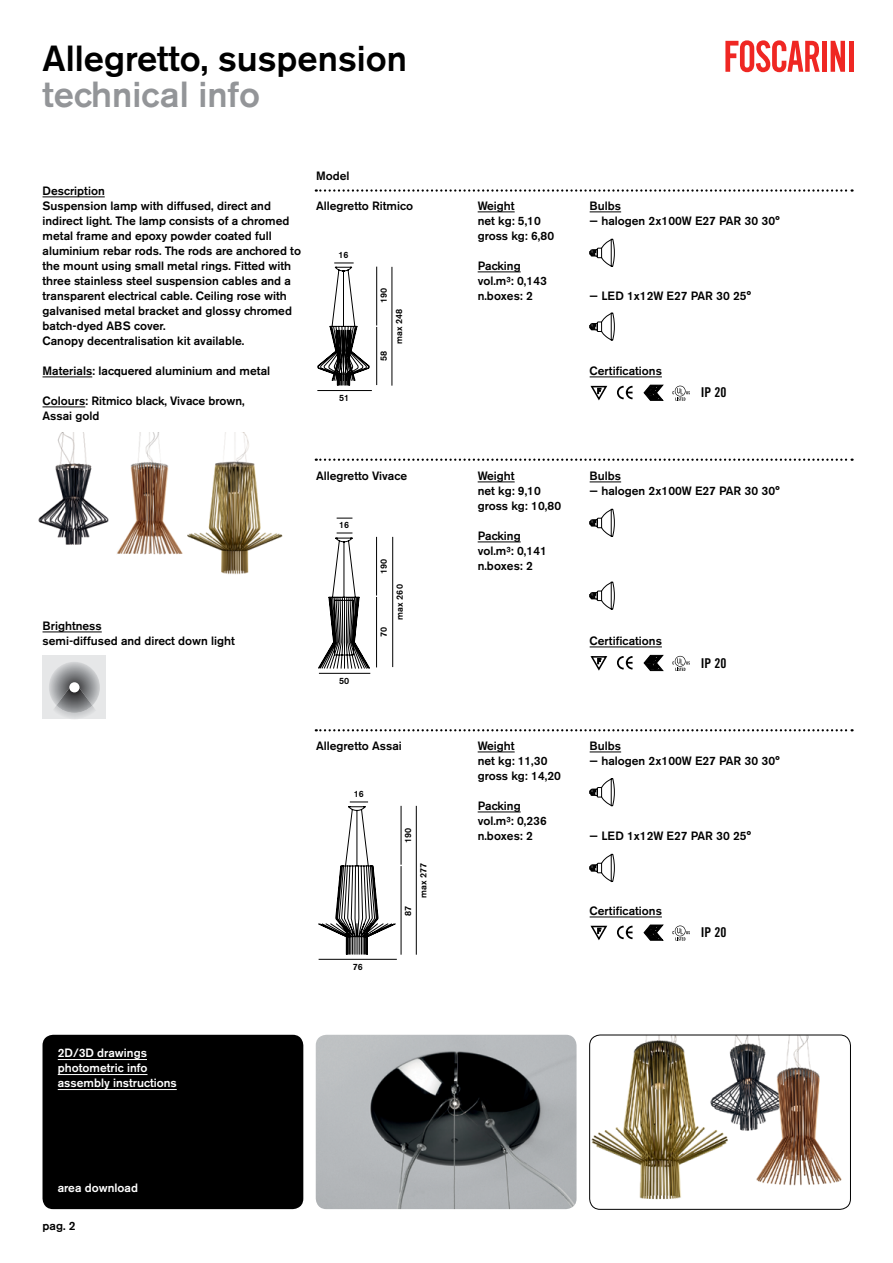
<style>
.page{position:relative;width:893px;height:1263px;background:#fff}
.page>*{position:absolute;margin:0;border:0;box-sizing:border-box;transform-origin:0 0}
.t1{font:500 36px "Akzidenz Grotesk BE";color:#000}
.t2{font:500 36px "Akzidenz Grotesk BE";color:#939598}
.t3{font:13.5px "Trade Gothic Bold Cond Twenty";color:#000}
.t4{font:500 12px/15px "Akzidenz Grotesk BE";color:#000}
.t5{font:500 12px/15px "Akzidenz Grotesk BE";color:#fff}
.t6{font:500 9px "Akzidenz Grotesk BE";color:#000}
</style>
<div class="page">
<hr style="left:43px;top:197px;width:62px;height:1px;background:#000">
<hr style="left:43px;top:377px;width:49px;height:1px;background:#000">
<hr style="left:43px;top:407px;width:42px;height:1px;background:#000">
<hr style="left:43px;top:632px;width:59px;height:1px;background:#000">
<hr style="left:478px;top:212px;width:37px;height:1px;background:#000">
<hr style="left:478px;top:272px;width:43px;height:1px;background:#000">
<hr style="left:478px;top:482px;width:37px;height:1px;background:#000">
<hr style="left:478px;top:542px;width:43px;height:1px;background:#000">
<hr style="left:478px;top:752px;width:37px;height:1px;background:#000">
<hr style="left:478px;top:812px;width:43px;height:1px;background:#000">
<hr style="left:590px;top:212px;width:31px;height:1px;background:#000">
<hr style="left:590px;top:377px;width:72px;height:1px;background:#000">
<hr style="left:590px;top:482px;width:31px;height:1px;background:#000">
<hr style="left:590px;top:647px;width:72px;height:1px;background:#000">
<hr style="left:590px;top:752px;width:31px;height:1px;background:#000">
<hr style="left:590px;top:917px;width:72px;height:1px;background:#000">
<svg style="left:617px;top:385px;width:16px;height:15px"></svg>
<svg style="left:672px;top:386px;width:18px;height:15px"></svg>
<svg style="left:590px;top:385px;width:18px;height:16px"></svg>
<svg style="left:644px;top:385px;width:19px;height:16px"></svg>
<svg style="left:617px;top:656px;width:16px;height:14px"></svg>
<svg style="left:672px;top:656px;width:18px;height:15px"></svg>
<svg style="left:590px;top:656px;width:18px;height:15px"></svg>
<svg style="left:644px;top:655px;width:19px;height:16px"></svg>
<svg style="left:617px;top:925px;width:16px;height:15px"></svg>
<svg style="left:672px;top:925px;width:18px;height:15px"></svg>
<svg style="left:590px;top:925px;width:18px;height:16px"></svg>
<svg style="left:644px;top:925px;width:19px;height:15px"></svg>
<svg style="left:831px;top:41px;width:14px;height:31px"></svg>
<div style="left:822px;top:41px;width:5px;height:31px;background:#ef2723"></div>
<hr style="left:849px;top:41px;width:4px;height:31px;background:#ef2723">
<svg style="left:725px;top:40px;width:95px;height:32px"></svg>
<div style="left:43px;top:1035px;width:260px;height:174px;background:#000;border-radius:11px"></div>
<img style="left:316px;top:1035px;width:261px;height:174px">
<hr style="left:58px;top:1059px;width:89px;height:1px;background:#fff">
<hr style="left:58px;top:1074px;width:89px;height:1px;background:#fff">
<hr style="left:58px;top:1089px;width:119px;height:1px;background:#fff">
<img style="left:187px;top:432px;width:96px;height:142px">
<img style="left:38px;top:432px;width:71px;height:113px">
<img style="left:117px;top:432px;width:65px;height:123px">
<hr style="left:319px;top:959px;width:78px;height:1px;background:#000">
<svg style="left:318px;top:801px;width:78px;height:154px"></svg>
<hr style="left:401px;top:866px;width:1px;height:89px;background:#000">
<hr style="left:401px;top:806px;width:1px;height:59px;background:#000">
<hr style="left:416px;top:806px;width:1px;height:149px;background:#000">
<hr style="left:319px;top:673px;width:51px;height:1px;background:#000">
<svg style="left:318px;top:533px;width:52px;height:136px"></svg>
<svg style="left:337px;top:518px;width:15px;height:1px"></svg>
<hr style="left:376px;top:597px;width:1px;height:70px;background:#000">
<hr style="left:376px;top:537px;width:1px;height:58px;background:#000">
<hr style="left:392px;top:537px;width:1px;height:130px;background:#000">
<hr style="left:317px;top:390px;width:55px;height:1px;background:#000">
<svg style="left:317px;top:263px;width:53px;height:123px"></svg>
<hr style="left:376px;top:327px;width:1px;height:58px;background:#000">
<hr style="left:376px;top:267px;width:1px;height:58px;background:#000">
<hr style="left:392px;top:267px;width:1px;height:119px;background:#000">
<svg style="left:590px;top:238px;width:25px;height:29px"></svg>
<svg style="left:590px;top:508px;width:25px;height:29px"></svg>
<svg style="left:590px;top:778px;width:25px;height:29px"></svg>
<svg style="left:316px;top:459px;width:537px;height:2px"></svg>
<svg style="left:316px;top:729px;width:537px;height:2px"></svg>
<svg style="left:316px;top:189px;width:537px;height:3px"></svg>
<div style="left:43px;top:655px;width:63px;height:64px;background:#e6e7e8"></div>
<svg style="left:49px;top:662px;width:51px;height:56px"></svg>
<img style="left:56px;top:687px;width:36px;height:26px">
<div style="left:69px;top:682px;width:11px;height:10px;background:#fff;border-radius:50%"></div>
<img style="left:590px;top:1035px;width:260px;height:174px">
<div style="left:589px;top:1035px;width:262px;height:174px;border:1px solid #000;border-radius:11px"></div>
<svg style="left:590px;top:312px;width:25px;height:29px"></svg>
<svg style="left:590px;top:581px;width:25px;height:29px"></svg>
<svg style="left:590px;top:853px;width:25px;height:29px"></svg>
<h1 class="t1" style="left:43px;top:36px;width:366px">Allegretto, suspension</h1>
<h1 class="t2" style="left:43px;top:72px;width:219px">technical info</h1>
<p class="t4" style="left:43px;top:183px;width:260px">Description<br>Suspension lamp with diffused, direct and indirect light. The lamp consists of a chromed metal frame and epoxy powder coated full aluminium rebar rods. The rods are anchored to the mount using small metal rings. Fitted with three stainless steel suspension cables and a transparent electrical cable. Ceiling rose with galvanised metal bracket and glossy chromed batch-dyed ABS cover.<br>Canopy decentralisation kit available.</p>
<p class="t4" style="left:43px;top:363px;width:229px">Materials: lacquered aluminium and metal</p>
<p class="t4" style="left:43px;top:393px;width:204px">Colours: Ritmico black, Vivace brown,<br>Assai gold</p>
<p class="t4" style="left:316px;top:168px;width:35px">Model</p>
<p class="t4" style="left:316px;top:198px;width:99px">Allegretto Ritmico</p>
<p class="t4" style="left:478px;top:198px;width:78px">Weight<br>net kg: 5,10 gross kg: 6,80</p>
<p class="t4" style="left:478px;top:258px;width:71px">Packing vol.m³: 0,143 n.boxes: 2</p>
<p class="t6" style="left:338px;top:250px;width:12px">16</p>
<p class="t6" style="left:378px;top:303px;width:17px;rotate:-90deg">190</p>
<p class="t6" style="left:339px;top:392px;width:12px">51</p>
<p class="t6" style="left:378px;top:361px;width:12px;rotate:-90deg">58</p>
<p class="t6" style="left:393px;top:344px;width:37px;rotate:-90deg">max 248</p>
<p class="t4" style="left:43px;top:618px;width:194px">Brightness<br>semi-diffused and direct down light</p>
<p class="t4" style="left:316px;top:468px;width:93px">Allegretto Vivace</p>
<p class="t4" style="left:478px;top:468px;width:85px">Weight<br>net kg: 9,10 gross kg: 10,80</p>
<p class="t4" style="left:478px;top:528px;width:71px">Packing vol.m³: 0,141 n.boxes: 2</p>
<p class="t6" style="left:339px;top:520px;width:12px">16</p>
<p class="t6" style="left:378px;top:574px;width:17px;rotate:-90deg">190</p>
<p class="t6" style="left:339px;top:675px;width:12px">50</p>
<p class="t6" style="left:378px;top:637px;width:12px;rotate:-90deg">70</p>
<p class="t6" style="left:394px;top:619px;width:37px;rotate:-90deg">max 260</p>
<p class="t4" style="left:316px;top:738px;width:87px">Allegretto Assai</p>
<p class="t4" style="left:478px;top:738px;width:85px">Weight<br>net kg: 11,30 gross kg: 14,20</p>
<p class="t4" style="left:478px;top:798px;width:71px">Packing vol.m³: 0,236 n.boxes: 2</p>
<p class="t6" style="left:354px;top:789px;width:12px">16</p>
<p class="t6" style="left:403px;top:843px;width:17px;rotate:-90deg">190</p>
<p class="t6" style="left:353px;top:961px;width:12px">76</p>
<p class="t6" style="left:403px;top:915px;width:12px;rotate:-90deg">87</p>
<p class="t6" style="left:418px;top:898px;width:37px;rotate:-90deg">max 277</p>
<p class="t4" style="left:590px;top:198px;width:33px">Bulbs</p>
<p class="t4" style="left:590px;top:213px;width:191px">— halogen 2x100W E27 PAR 30 30°</p>
<p class="t4" style="left:590px;top:288px;width:163px">— LED 1x12W E27 PAR 30 25°</p>
<p class="t4" style="left:590px;top:363px;width:74px">Certifications</p>
<p class="t3" style="left:701px;top:384px;width:27px">IP 20</p>
<p class="t4" style="left:590px;top:468px;width:33px">Bulbs</p>
<p class="t4" style="left:590px;top:483px;width:191px">— halogen 2x100W E27 PAR 30 30°</p>
<p class="t4" style="left:590px;top:633px;width:74px">Certifications</p>
<p class="t3" style="left:701px;top:655px;width:27px">IP 20</p>
<p class="t4" style="left:590px;top:738px;width:33px">Bulbs</p>
<p class="t4" style="left:590px;top:753px;width:191px">— halogen 2x100W E27 PAR 30 30°</p>
<p class="t4" style="left:590px;top:828px;width:163px">— LED 1x12W E27 PAR 30 25°</p>
<p class="t4" style="left:590px;top:903px;width:74px">Certifications</p>
<p class="t3" style="left:701px;top:924px;width:27px">IP 20</p>
<p class="t5" style="left:58px;top:1045px;width:120px">2D/3D drawings photometric info assembly instructions</p>
<p class="t5" style="left:58px;top:1180px;width:82px">area download</p>
<p class="t4" style="left:43px;top:1218px;width:34px">pag. 2</p>
</div>
